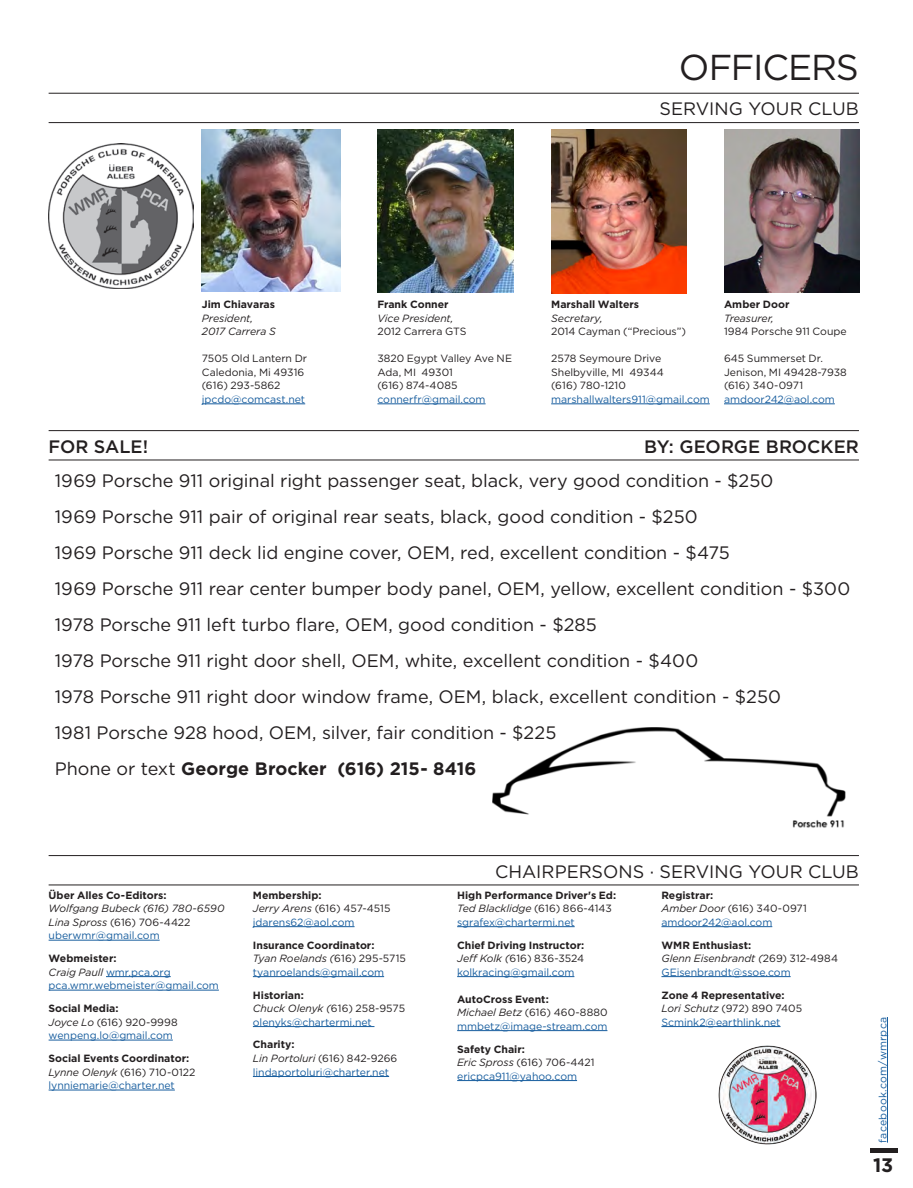
<style>
.page{position:relative;width:913px;height:1188px;background:#fff}
.page>*{position:absolute;margin:0;border:0;box-sizing:border-box;transform-origin:0 0}
.Interior_Headline{font:36px "Gotham";letter-spacing:-.035em;color:#231f20}
.Frontpage_Month{font:700 19.5px "Gotham";color:#231f20}
.Interior_Sub_Head{font:18px "Gotham";letter-spacing:-.005em;color:#231f20}
.t1{font:700 18px "Gotham";color:#231f20}
.Interior_Sub_Head-2{font:500 18px "Gotham";color:#231f20}
.Chairs{font:10.5px/13.5px "Gotham";color:#175d9e}
.Disclaimer{font:10.5px/13.5px "Gotham";letter-spacing:-.005em;color:#231f20}
.Chairs-2{font:700 10.5px/13.5px "Gotham";color:#231f20}
.Disclaimer-2{font:10.5px/13.5px "Gotham";color:#175d9e}
.Chairs-3{font:italic 10.5px/13.5px "Gotham";letter-spacing:-.005em;color:#231f20}
.Disclaimer-3{font:italic 10.5px/13.5px "Gotham";letter-spacing:-.01em;color:#231f20}
.Pagination{font:10.5px "Gotham";letter-spacing:.025em;color:#175d9e}
.s1{font-weight:700;font-style:normal}
.s2{color:#231f20}
.s3{font-style:normal}
.s4{font-weight:700}
.s5{font-style:italic}
.s6{font-weight:400}
.s7{font-style:normal;color:#175d9e}
.s8{font-weight:700;color:#231f20}
.s9{font-style:italic;color:#231f20}
.s10{font-weight:400;font-style:italic}
.s11{font-weight:400;color:#175d9e}
</style>
<div class="page">
<img style="left:202px;top:129px;width:139px;height:162px">
<hr style="left:49px;top:940px;width:111px;height:1px;background:#175d9e">
<hr style="left:106px;top:976px;width:65px;height:1px;background:#175d9e">
<hr style="left:49px;top:990px;width:170px;height:1px;background:#175d9e">
<hr style="left:49px;top:1040px;width:124px;height:1px;background:#175d9e">
<hr style="left:49px;top:1090px;width:126px;height:1px;background:#175d9e">
<hr style="left:253px;top:926px;width:101px;height:1px;background:#175d9e">
<hr style="left:253px;top:976px;width:131px;height:1px;background:#175d9e">
<hr style="left:253px;top:1026px;width:121px;height:1px;background:#175d9e">
<hr style="left:253px;top:1076px;width:136px;height:1px;background:#175d9e">
<hr style="left:457px;top:926px;width:117px;height:1px;background:#175d9e">
<hr style="left:457px;top:976px;width:117px;height:1px;background:#175d9e">
<hr style="left:457px;top:1030px;width:150px;height:1px;background:#175d9e">
<hr style="left:457px;top:1080px;width:120px;height:1px;background:#175d9e">
<hr style="left:661px;top:926px;width:111px;height:1px;background:#175d9e">
<hr style="left:661px;top:976px;width:129px;height:1px;background:#175d9e">
<hr style="left:661px;top:1026px;width:119px;height:1px;background:#175d9e">
<hr style="left:49px;top:855px;width:810px;height:1px;background:#231f20">
<hr style="left:49px;top:885px;width:810px;height:1px;background:#231f20">
<hr style="left:49px;top:93px;width:810px;height:1px;background:#231f20">
<hr style="left:49px;top:122px;width:810px;height:1px;background:#231f20">
<img style="left:377px;top:129px;width:136px;height:163px">
<img style="left:551px;top:129px;width:135px;height:164px">
<img style="left:718px;top:1046px;width:99px;height:98px">
<hr style="left:202px;top:404px;width:103px;height:1px;background:#175d9e">
<hr style="left:377px;top:404px;width:108px;height:1px;background:#175d9e">
<hr style="left:551px;top:404px;width:158px;height:1px;background:#175d9e">
<hr style="left:887px;top:1017px;width:1px;height:126px;background:#175d9e">
<hr style="left:870px;top:1148px;width:27px;height:4px;background:#231f20">
<img style="left:724px;top:129px;width:135px;height:163px">
<hr style="left:724px;top:404px;width:110px;height:1px;background:#175d9e">
<img style="left:49px;top:144px;width:144px;height:144px">
<hr style="left:49px;top:430px;width:810px;height:1px;background:#231f20">
<hr style="left:49px;top:460px;width:810px;height:1px;background:#231f20">
<img style="left:492px;top:728px;width:353px;height:100px">
<p class="Interior_Headline" style="left:679px;top:44px;width:181px">OFFICERS</p>
<p class="Interior_Sub_Head" style="left:659px;top:97px;width:201px">SERVING YOUR CLUB</p>
<p class="Disclaimer-3" style="left:202px;top:298px;width:75px"><span class="s1">Jim Chiavaras<br></span>President,<br>2017 Carrera S</p>
<p class="Disclaimer" style="left:202px;top:352px;width:107px">7505 Old Lantern Dr</p>
<p class="Disclaimer" style="left:202px;top:365px;width:104px">Caledonia, Mi 49316</p>
<p class="Disclaimer-2" style="left:202px;top:379px;width:105px"><span class="s2">(616) 293-5862 </span>jpcdo@comcast.net</p>
<p class="Disclaimer-3" style="left:377px;top:298px;width:91px"><span class="s1">Frank Conner<br></span>Vice President,<br><span class="s3">2012 Carrera GTS</span></p>
<p class="Disclaimer" style="left:377px;top:352px;width:136px">3820 Egypt Valley Ave NE</p>
<p class="Disclaimer" style="left:377px;top:365px;width:77px">Ada, MI 49301</p>
<p class="Disclaimer" style="left:377px;top:379px;width:82px">(616) 874-4085</p>
<p class="Disclaimer-2" style="left:377px;top:392px;width:110px">connerfr@gmail.com</p>
<p class="Disclaimer" style="left:551px;top:298px;width:136px"><span class="s4">Marshall Walters<br></span><span class="s5">Secretary,<br></span>2014 Cayman (“Precious”)</p>
<p class="Disclaimer" style="left:551px;top:352px;width:112px">2578 Seymoure Drive</p>
<p class="Disclaimer" style="left:551px;top:365px;width:114px">Shelbyville, MI 49344</p>
<p class="Disclaimer" style="left:551px;top:379px;width:76px">(616) 780-1210</p>
<p class="Disclaimer-2" style="left:551px;top:392px;width:160px">marshallwalters911@gmail.com</p>
<p class="Disclaimer" style="left:724px;top:298px;width:124px"><span class="s4">Amber Door<br></span><span class="s5">Treasurer,<br></span>1984 Porsche 911 Coupe</p>
<p class="Disclaimer" style="left:724px;top:352px;width:101px">645 Summerset Dr.</p>
<p class="Disclaimer" style="left:724px;top:365px;width:124px">Jenison, MI 49428-7938</p>
<p class="Disclaimer" style="left:724px;top:379px;width:81px">(616) 340-0971</p>
<p class="Disclaimer-2" style="left:724px;top:392px;width:112px">amdoor242@aol.com</p>
<p class="Interior_Sub_Head-2" style="left:49px;top:434px;width:101px">FOR SALE!</p>
<p class="Interior_Sub_Head-2" style="left:644px;top:434px;width:216px">BY: GEORGE BROCKER</p>
<p class="Interior_Sub_Head" style="left:55px;top:469px;width:720px">1969 Porsche 911 original right passenger seat, black, very good condition - $250</p>
<p class="Interior_Sub_Head" style="left:55px;top:505px;width:644px">1969 Porsche 911 pair of original rear seats, black, good condition - $250</p>
<p class="Interior_Sub_Head" style="left:55px;top:541px;width:676px">1969 Porsche 911 deck lid engine cover, OEM, red, excellent condition - $475</p>
<p class="Interior_Sub_Head" style="left:55px;top:577px;width:797px">1969 Porsche 911 rear center bumper body panel, OEM, yellow, excellent condition - $300</p>
<p class="Interior_Sub_Head" style="left:55px;top:613px;width:543px">1978 Porsche 911 left turbo flare, OEM, good condition - $285</p>
<p class="Interior_Sub_Head" style="left:55px;top:649px;width:645px">1978 Porsche 911 right door shell, OEM, white, excellent condition - $400</p>
<p class="Interior_Sub_Head" style="left:55px;top:685px;width:727px">1978 Porsche 911 right door window frame, OEM, black, excellent condition - $250</p>
<p class="Interior_Sub_Head" style="left:55px;top:721px;width:503px">1981 Porsche 928 hood, OEM, silver, fair condition - $225</p>
<p class="t1" style="left:55px;top:757px;width:423px"><span class="s6">Phone or text</span> George Brocker (616) 215- 8416</p>
<p class="Chairs-3" style="left:49px;top:888px;width:177px"><span class="s1">Über Alles Co-Editors:<br></span>Wolfgang Bubeck (616) 780-6590<br>Lina Spross <span class="s3">(616) 706-4422 </span><span class="s7">uberwmr@gmail.com</span></p>
<p class="Chairs" style="left:49px;top:951px;width:172px"><span class="s8">Webmeister:<br></span><span class="s9">Craig Paull</span> wmr.pca.org pca.wmr.webmeister@gmail.com</p>
<p class="Chairs" style="left:49px;top:1001px;width:131px"><span class="s8">Social Media:<br></span><span class="s9">Joyce Lo</span> <span class="s2">(616) 920-9998 </span>wenpeng.lo@gmail.com</p>
<p class="Chairs-2" style="left:49px;top:1051px;width:148px">Social Events Coordinator:<br><span class="s10">Lynne Olenyk</span> <span class="s6">(616) 710-0122 </span><span class="s11">lynniemarie@charter.net</span></p>
<p class="Chairs" style="left:253px;top:888px;width:139px"><span class="s8">Membership:<br></span><span class="s9">Jerry Arens</span> <span class="s2">(616) 457-4515 </span>jdarens62@aol.com</p>
<p class="Chairs" style="left:253px;top:938px;width:155px"><span class="s8">Insurance Coordinator:<br></span><span class="s9">Tyan Roelands (</span><span class="s2">616) 295-5715 </span>tyanroelands@gmail.com</p>
<p class="Chairs" style="left:253px;top:988px;width:154px"><span class="s8">Historian:<br></span><span class="s9">Chuck Olenyk (</span><span class="s2">616) 258-9575 </span>olenyks@chartermi.net</p>
<p class="Chairs" style="left:253px;top:1038px;width:146px"><span class="s8">Charity:<br></span><span class="s9">Lin Portoluri</span> <span class="s2">(616) 842-9266 </span>lindaportoluri@charter.net</p>
<p class="Interior_Sub_Head" style="left:495px;top:860px;width:365px">CHAIRPERSONS · SERVING YOUR CLUB</p>
<p class="Chairs-2" style="left:457px;top:888px;width:161px">High Performance Driver's Ed:<br><span class="s10">Ted Blacklidge</span> <span class="s6">(616) 866-4143 </span><span class="s11">sgrafex@chartermi.net</span></p>
<p class="Chairs-2" style="left:457px;top:938px;width:129px;text-align:justify">Chief Driving Instructor:<br><span class="s10">Jeff Kolk (</span><span class="s6">616) 836-3524 </span><span class="s11">kolkracing@gmail.com</span></p>
<p class="Chairs" style="left:457px;top:992px;width:152px"><span class="s8">AutoCross Event:<br></span><span class="s9">Michael Betz</span> <span class="s2">(616) 460-8880 </span>mmbetz@image-stream.com</p>
<p class="Chairs" style="left:457px;top:1042px;width:139px"><span class="s8">Safety Chair:<br></span><span class="s9">Eric Spross</span> <span class="s2">(616) 706-4421 </span>ericpca911@yahoo.com</p>
<p class="Chairs" style="left:661px;top:888px;width:147px"><span class="s8">Registrar:<br></span><span class="s9">Amber Door</span> <span class="s2">(616) 340-0971 </span>amdoor242@aol.com</p>
<p class="Chairs" style="left:661px;top:938px;width:178px"><span class="s8">WMR Enthusiast:<br></span><span class="s9">Glenn Eisenbrandt (</span><span class="s2">269) 312-4984<br></span>GEisenbrandt@ssoe.com</p>
<p class="Chairs" style="left:661px;top:988px;width:142px"><span class="s8">Zone 4 Representative:<br></span><span class="s9">Lori Schutz</span> <span class="s2">(972) 890 7405<br></span>Scmink2@earthlink.net</p>
<p class="Pagination" style="left:876px;top:1143px;width:127px;rotate:-90deg">facebook.com/wmrpca</p>
<p class="Frontpage_Month" style="left:873px;top:1153px;width:22px">13</p>
</div>
